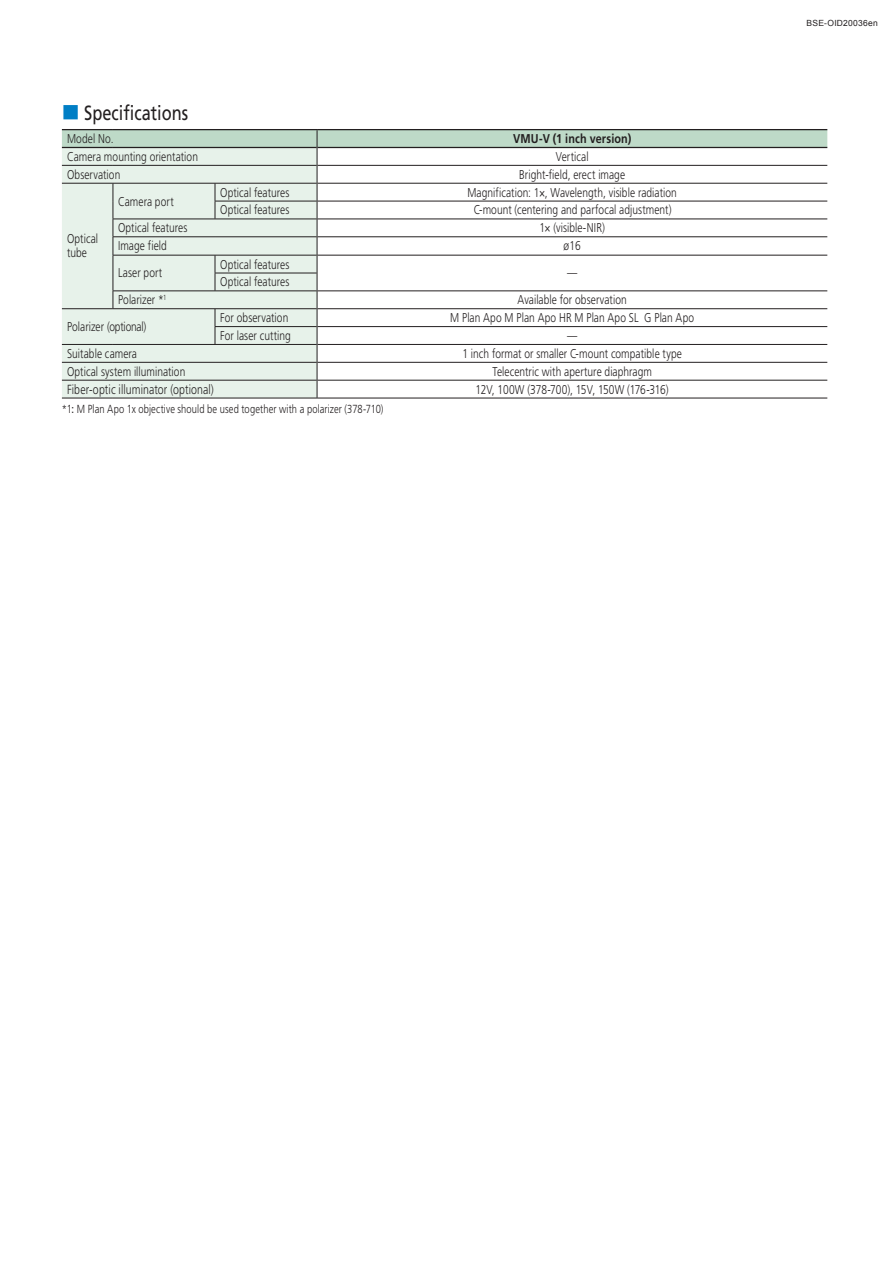
<style>
.page{position:relative;width:893px;height:1263px;background:#fff}
.page>*{position:absolute;margin:0;border:0;box-sizing:border-box;transform-origin:0 0}
.t1{font:20.55px "Mitutoyo Frutiger";color:#231f20}
.t2{font:500 17.85px "Koz Go Std";color:#007ec5}
.t3{font:300 13.2px "Mitutoyo Frutiger";letter-spacing:.005em;color:#231f20}
.t4{font:300 12.75px/14.1px "Mitutoyo Frutiger";letter-spacing:.005em;color:#231f20}
.t5{font:300 12.75px "Mitutoyo Frutiger";letter-spacing:-.015em;color:#231f20}
.t6{font:700 12.75px "Mitutoyo Frutiger";letter-spacing:.01em;color:#231f20}
.t7{font:300 11.7px "Mitutoyo Frutiger";letter-spacing:.01em;color:#231f20}
.t8{font:8.55px "Arial";letter-spacing:.025em;color:#231f20}
.t9{font:300 7.5px "Mitutoyo Frutiger";color:#231f20}
.s1{font-weight:400}
</style>
<div class="page">
<hr style="left:62px;top:129px;width:51px;height:1px;background:#231f20">
<hr style="left:113px;top:129px;width:102px;height:1px;background:#231f20">
<hr style="left:215px;top:129px;width:102px;height:1px;background:#231f20">
<hr style="left:317px;top:129px;width:510px;height:1px;background:#231f20">
<hr style="left:62px;top:398px;width:51px;height:1px;background:#231f20">
<hr style="left:113px;top:398px;width:102px;height:1px;background:#231f20">
<hr style="left:215px;top:398px;width:102px;height:1px;background:#231f20">
<hr style="left:317px;top:398px;width:510px;height:1px;background:#231f20">
<svg style="left:62px;top:130px;width:765px;height:268px"></svg>
<p class="t8" style="left:807px;top:17px;width:73px">BSE-OID20036en</p>
<h1 class="t1" style="left:84px;top:101px;width:106px">Specifications</h1>
<h2 class="t2" style="left:62px;top:101px;width:19px">■</h2>
<p class="t4" style="left:67px;top:132px;width:48px">Model No.</p>
<p class="t6" style="left:513px;top:131px;width:120px">VMU V- 1( inch version(</p>
<p class="t4" style="left:67px;top:150px;width:133px">Camera mounting orientation</p>
<p class="t4" style="left:556px;top:150px;width:34px">Vertical</p>
<p class="t4" style="left:67px;top:167px;width:55px">Observation</p>
<p class="t4" style="left:519px;top:167px;width:107px">Bright-field, erect image</p>
<p class="t4" style="left:118px;top:194px;width:57px">Camera port</p>
<p class="t4" style="left:220px;top:185px;width:71px">Optical features</p>
<p class="t4" style="left:220px;top:203px;width:71px">Optical features</p>
<p class="t4" style="left:467px;top:185px;width:211px">Magnification ,×1: Wavelength, visible radiation</p>
<p class="t4" style="left:474px;top:203px;width:199px">-C mount (centering and parfocal adjustment(</p>
<p class="t4" style="left:67px;top:232px;width:33px">Optical tube</p>
<p class="t4" style="left:118px;top:221px;width:71px">Optical features</p>
<p class="t4" style="left:118px;top:239px;width:50px">Image field</p>
<p class="t4" style="left:118px;top:266px;width:46px">Laser port</p>
<p class="t4" style="left:220px;top:257px;width:71px">Optical features</p>
<p class="t4" style="left:220px;top:275px;width:71px">Optical features</p>
<p class="t4" style="left:539px;top:221px;width:67px">1× (visible-NIR(</p>
<p class="t4" style="left:564px;top:239px;width:19px">ø16</p>
<p class="t4" style="left:567px;top:266px;width:12px">—</p>
<p class="t4" style="left:118px;top:293px;width:47px">Polarizer *</p>
<p class="t9" style="left:163px;top:293px;width:5px">1</p>
<p class="t4" style="left:518px;top:293px;width:111px">Available for observation</p>
<p class="t4" style="left:67px;top:320px;width:81px">Polarizer (optional)</p>
<p class="t4" style="left:220px;top:311px;width:70px">For observation</p>
<p class="t4" style="left:220px;top:329px;width:72px">For laser cutting</p>
<p class="t4" style="left:450px;top:311px;width:245px">M Plan Apo M Plan Apo HR M Plan Apo SL G Plan Apo</p>
<p class="t4" style="left:567px;top:329px;width:12px">—</p>
<p class="t4" style="left:67px;top:346px;width:72px">Suitable camera</p>
<p class="t4" style="left:462px;top:346px;width:221px">1 inch format or smaller -C mount compatible type</p>
<p class="t4" style="left:67px;top:364px;width:120px">Optical system illumination</p>
<p class="t4" style="left:492px;top:364px;width:161px">Telecentric with aperture diaphragm</p>
<p class="t3" style="left:67px;top:382px;width:148px">Fiber-optic illuminator (optional)</p>
<p class="t7" style="left:62px;top:402px;width:323px">*1<span class="s1">:</span> M Plan Apo x1 objective should be used together with a polarizer )378-710(</p>
<p class="t5" style="left:476px;top:382px;width:195px">12 ,V 100W (378-700 ,) 15 ,V 150W )176-316(</p>
</div>
